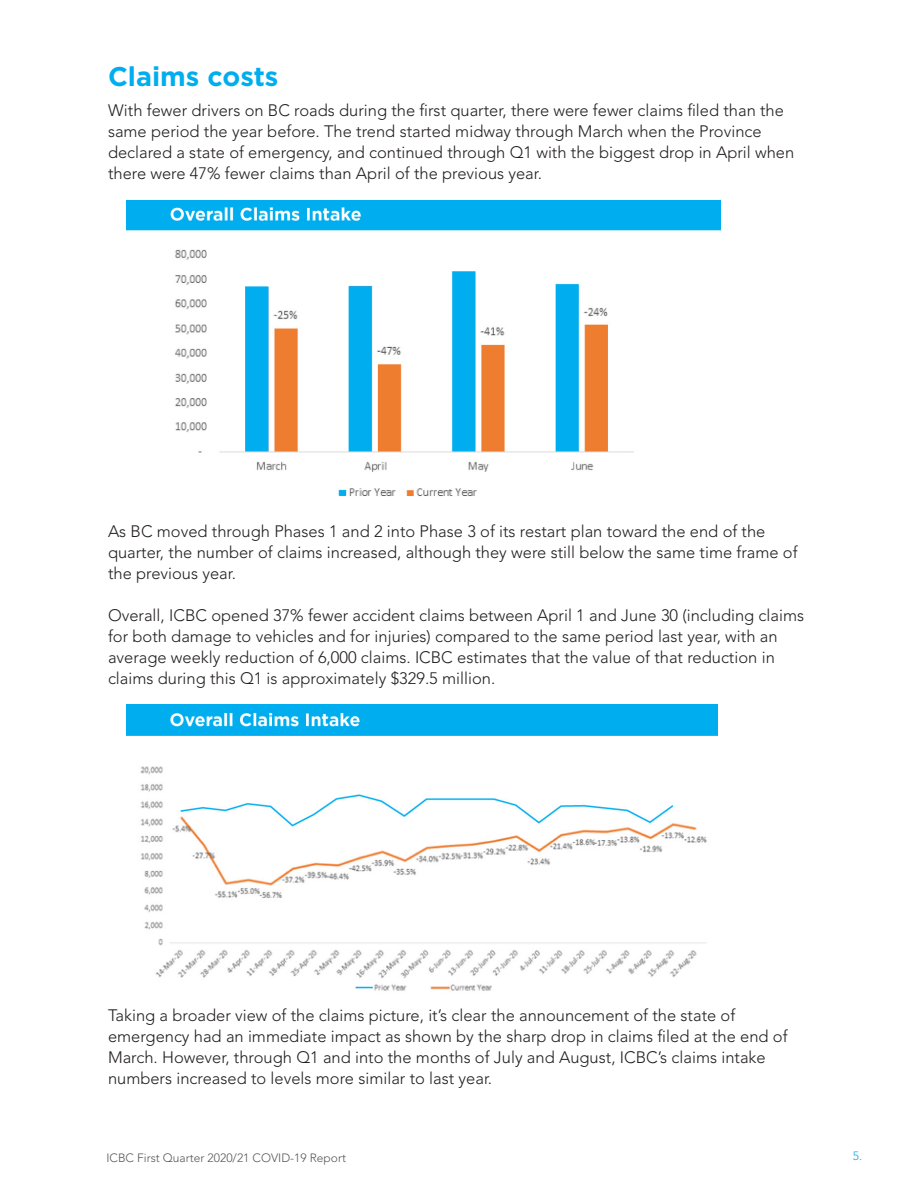
<style>
.page{position:relative;width:918px;height:1188px;background:#fff}
.page>*{position:absolute;margin:0;border:0;box-sizing:border-box;transform-origin:0 0}
.Paragraph_Style_1{font:700 27px "Gotham";color:#00aeef}
.t1{font:300 16.5px/21px "Avenir LT Std";color:#231f20}
.t2{font:300 12px "Avenir LT Std";color:#57585a}
.t3{font:300 12px "Avenir LT Std";color:#00aeef}
</style>
<div class="page">
<img style="left:126px;top:200px;width:594px;height:296px">
<img style="left:126px;top:705px;width:591px;height:286px">
<p class="Paragraph_Style_1" style="left:108px;top:60px;width:172px">Claims costs</p>
<p class="t1" style="left:108px;top:100px;width:688px">With fewer drivers on BC roads during the first quarter, there were fewer claims filed than the same period the year before. The trend started midway through March when the Province declared a state of emergency, and continued through Q1 with the biggest drop in April when there were 47% fewer claims than April of the previous year.</p>
<p class="t1" style="left:108px;top:521px;width:691px">As BC moved through Phases 1 and 2 into Phase 3 of its restart plan toward the end of the quarter, the number of claims increased, although they were still below the same time frame of the previous year.</p>
<p class="t1" style="left:108px;top:605px;width:698px">Overall, ICBC opened 37% fewer accident claims between April 1 and June 30 (including claims for both damage to vehicles and for injuries) compared to the same period last year, with an average weekly reduction of 6,000 claims. ICBC estimates that the value of that reduction in claims during this Q1 is approximately $329.5 million.</p>
<p class="t1" style="left:108px;top:1005px;width:681px">Taking a broader view of the claims picture, it’s clear the announcement of the state of emergency had an immediate impact as shown by the sharp drop in claims filed at the end of March. However, through Q1 and into the months of July and August, ICBC’s claims intake numbers increased to levels more similar to last year.</p>
<p class="t2" style="left:106px;top:1151px;width:241px">ICBC First Quarter 2020/21 COVID-19 Report</p>
<p class="t3" style="left:853px;top:1149px;width:11px">5.</p>
</div>
